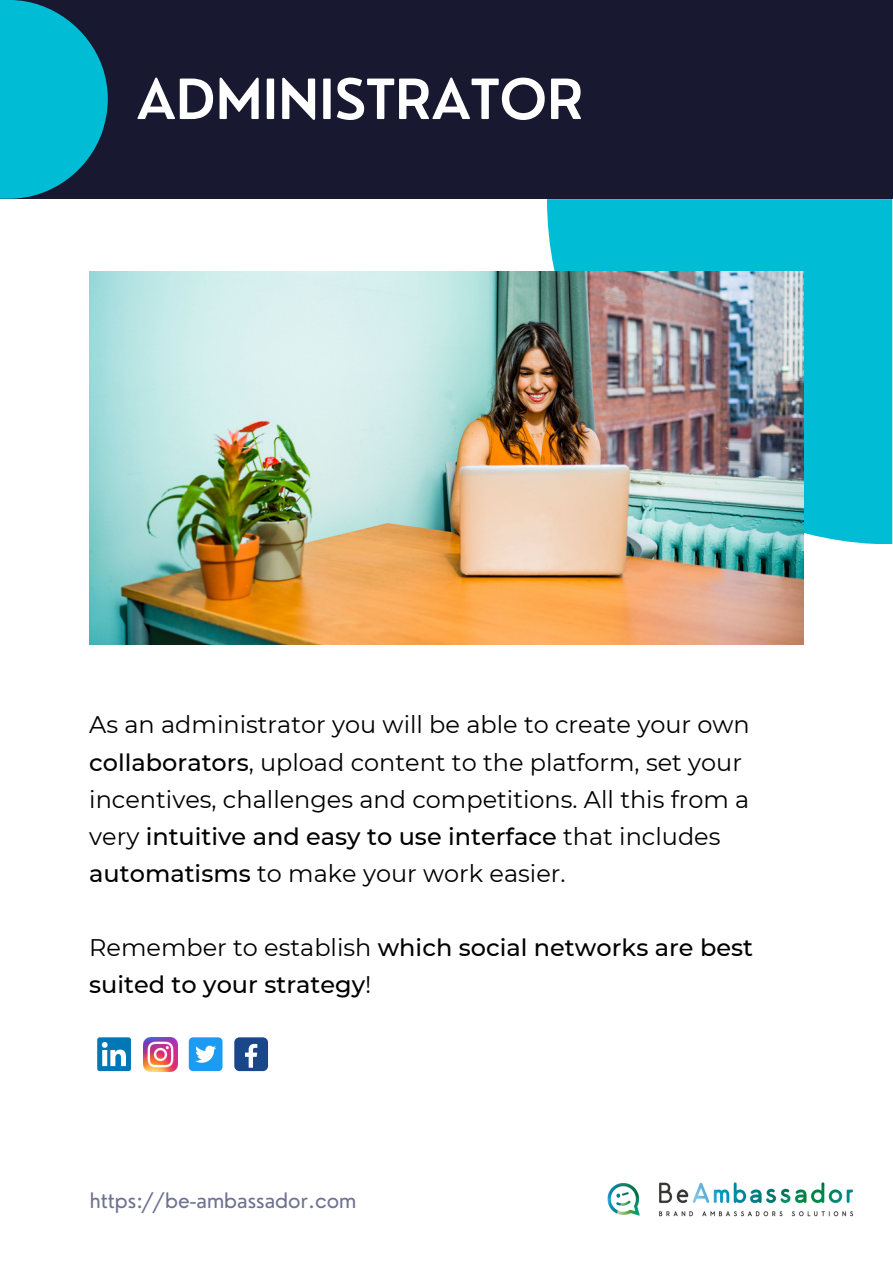
<style>
.page{position:relative;width:893px;height:1264px;background:#fff}
.page>*{position:absolute;margin:0;border:0;box-sizing:border-box;transform-origin:0 0}
.t1{font:600 54px "Nourd";color:#fff}
.t2{font:24px/37px "Montserrat";color:#000}
.t3{font:500 24px/37px "Montserrat";color:#000}
.t4{font:20.85px "Nourd";color:#6e7191}
.s1{font-weight:500}
.s2{font-weight:400}
</style>
<div class="page">
<div style="left:0;top:0;width:892px;height:199px;background:#181830"></div>
<svg style="left:0;top:0;width:108px;height:199px;fill:#00bcd4"></svg>
<div style="left:547px;top:199px;width:345px;height:345px;background:#00bcd4"></div>
<img style="left:89px;top:271px;width:714px;height:373px">
<img style="left:607px;top:1182px;width:247px;height:35px">
<img style="left:143px;top:1037px;width:34px;height:34px">
<div style="left:234px;top:1037px;width:34px;height:34px;background:#1a4789;border-radius:5px"></div>
<svg style="left:245px;top:1043px;width:12px;height:24px"></svg>
<div style="left:97px;top:1037px;width:34px;height:34px;background:#0177b5;border-radius:2px"></div>
<svg style="left:102px;top:1042px;width:24px;height:24px"></svg>
<div style="left:189px;top:1037px;width:33px;height:34px;background:#1d9bf0;border-radius:4px"></div>
<svg style="left:195px;top:1045px;width:21px;height:17px"></svg>
<p class="t1" style="left:137px;top:65px;width:448px">ADMINISTRATOR</p>
<p class="t2" style="left:89px;top:706px;width:662px">As an administrator you will be able to create your own <span class="s1">collaborators</span>, upload content to the platform, set your incentives, challenges and competitions. All this from a very <span class="s1">intuitive and easy to use interface</span> that includes <span class="s1">automatisms</span> to make your work easier.</p>
<p class="t3" style="left:89px;top:928px;width:665px"><span class="s2">Remember to establish</span> which social networks are best suited to your strategy<span class="s2">!</span></p>
<p class="t4" style="left:90px;top:1187px;width:268px">https://be-ambassador.com</p>
</div>
